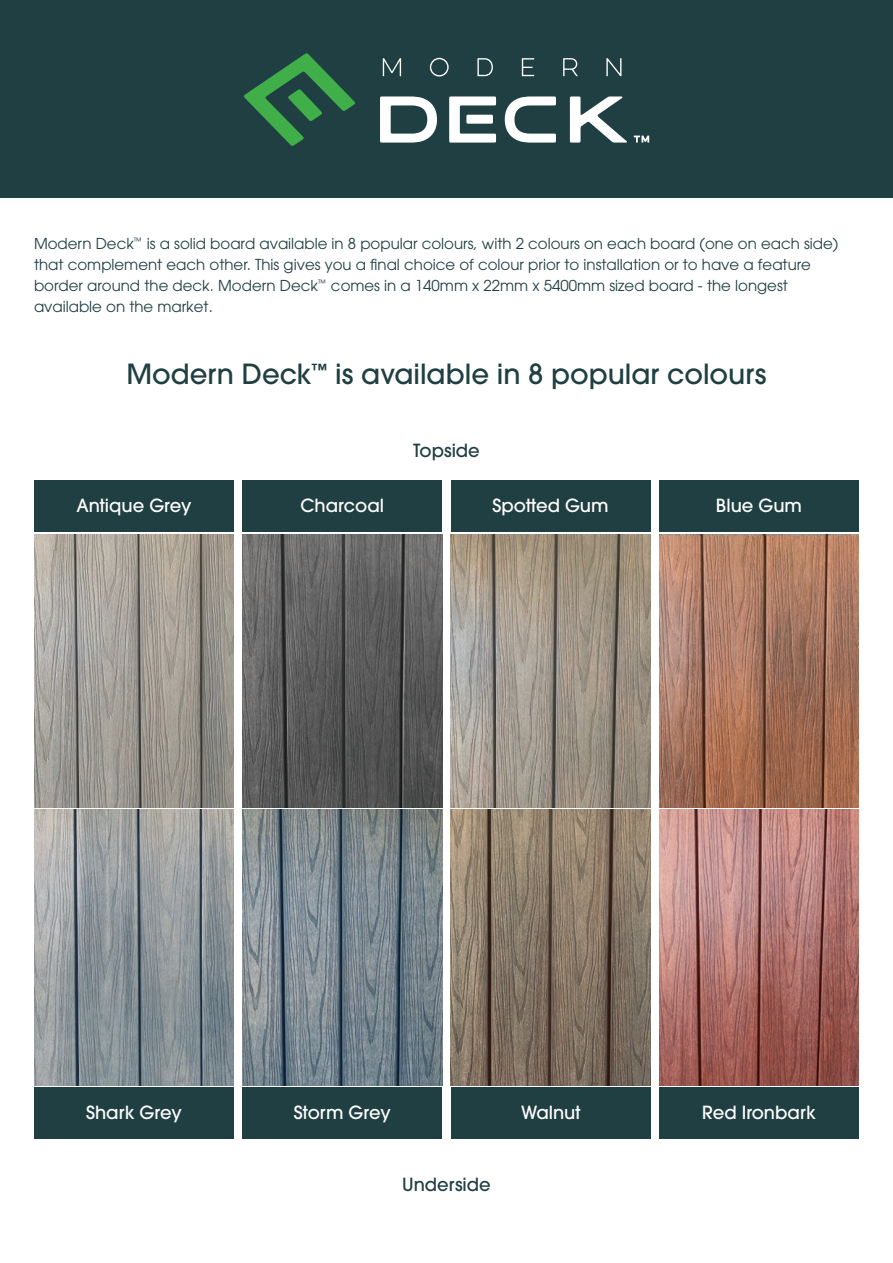
<style>
.page{position:relative;width:893px;height:1263px;background:#fff}
.page>*{position:absolute;margin:0;border:0;box-sizing:border-box;transform-origin:0 0}
.t1{font:500 27.6px "Avant Garde";color:#203f42}
.t2{font:500 18px "Avant Garde";color:#fff}
.t3{font:500 18px "Avant Garde";color:#203f42}
.t4{font:15px/21px "Avant Garde";color:#203f42}
</style>
<div class="page">
<div style="left:0;top:0;width:893px;height:198px;background:#203f42"></div>
<svg style="left:244px;top:53px;width:111px;height:93px"></svg>
<svg style="left:383px;top:58px;width:18px;height:18px"></svg>
<svg style="left:430px;top:58px;width:19px;height:19px"></svg>
<svg style="left:477px;top:58px;width:16px;height:18px"></svg>
<svg style="left:522px;top:58px;width:12px;height:18px"></svg>
<svg style="left:563px;top:58px;width:15px;height:18px"></svg>
<svg style="left:606px;top:58px;width:15px;height:18px"></svg>
<svg style="left:380px;top:96px;width:57px;height:47px"></svg>
<svg style="left:449px;top:96px;width:47px;height:47px"></svg>
<svg style="left:505px;top:96px;width:51px;height:47px"></svg>
<svg style="left:570px;top:96px;width:57px;height:47px"></svg>
<svg style="left:634px;top:136px;width:15px;height:7px"></svg>
<img style="left:34px;top:534px;width:200px;height:273px">
<div style="left:34px;top:481px;width:200px;height:51px;background:#203f42"></div>
<img style="left:659px;top:534px;width:200px;height:273px">
<div style="left:659px;top:481px;width:200px;height:51px;background:#203f42"></div>
<img style="left:451px;top:534px;width:200px;height:273px">
<div style="left:451px;top:481px;width:200px;height:51px;background:#203f42"></div>
<img style="left:242px;top:534px;width:200px;height:273px">
<div style="left:242px;top:481px;width:200px;height:51px;background:#203f42"></div>
<img style="left:34px;top:810px;width:200px;height:275px">
<div style="left:34px;top:1088px;width:200px;height:51px;background:#203f42"></div>
<img style="left:659px;top:810px;width:200px;height:275px">
<div style="left:659px;top:1088px;width:200px;height:51px;background:#203f42"></div>
<img style="left:451px;top:810px;width:200px;height:275px">
<div style="left:451px;top:1088px;width:200px;height:51px;background:#203f42"></div>
<img style="left:242px;top:810px;width:200px;height:275px">
<div style="left:242px;top:1088px;width:200px;height:51px;background:#203f42"></div>
<p class="t4" style="left:34px;top:233px;width:806px">Modern Deck<sup>™</sup> is a solid board available in 8 popular colours, with 2 colours on each board (one on each side) that complement each other. This gives you a final choice of colour prior to installation or to have a feature border around the deck. Modern Deck<sup>™</sup> comes in a 140mm x 22mm x 5400mm sized board - the longest available on the market.</p>
<p class="t1" style="left:126px;top:357px;width:642px">Modern Deck<sup>™</sup> is available in 8 popular colours</p>
<p class="t3" style="left:413px;top:439px;width:68px">Topside</p>
<p class="t2" style="left:76px;top:494px;width:117px">Antique Grey</p>
<p class="t2" style="left:300px;top:494px;width:85px">Charcoal</p>
<p class="t2" style="left:493px;top:494px;width:118px">Spotted Gum</p>
<p class="t2" style="left:716px;top:494px;width:88px">Blue Gum</p>
<p class="t2" style="left:86px;top:1101px;width:97px">Shark Grey</p>
<p class="t2" style="left:294px;top:1101px;width:99px">Storm Grey</p>
<p class="t2" style="left:521px;top:1101px;width:61px">Walnut</p>
<p class="t2" style="left:702px;top:1101px;width:115px">Red Ironbark</p>
<p class="t3" style="left:402px;top:1173px;width:90px">Underside</p>
</div>
